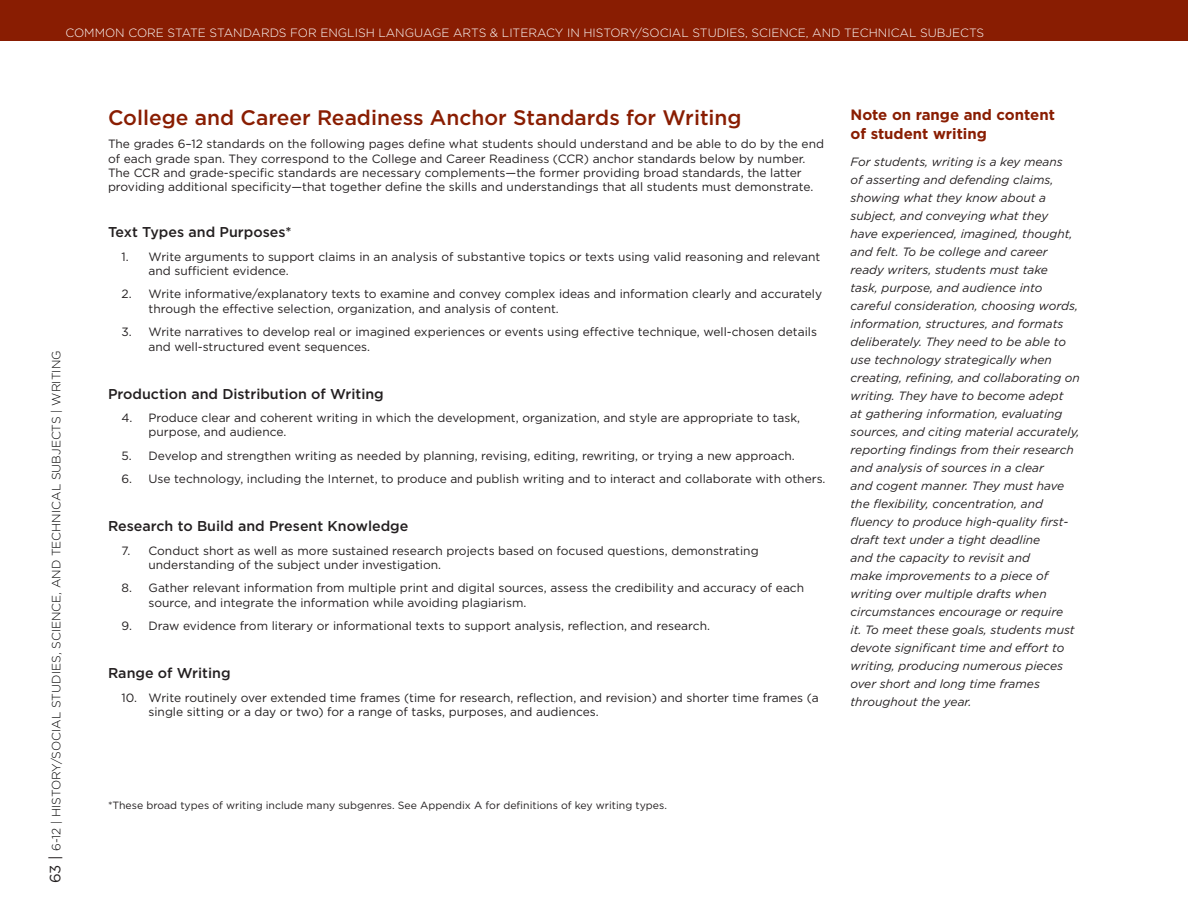
<style>
.page{position:relative;width:1188px;height:918px;background:#fff}
.page>*{position:absolute;margin:0;border:0;box-sizing:border-box;transform-origin:0 0}
.t1{font:500 21px "Gotham";color:#891d02}
.t2{font:700 15px/19.5px "Gotham";color:#891d02}
.t3{font:500 14.25px "Gotham";color:#231f20}
.t4{font:12px/14.4px "Gotham";color:#231f20}
.t5{font:italic 12px/18px "Gotham";color:#231f20}
.t6{font:300 12px "Gotham";color:#fff}
.t7{font:300 12px "Gotham";color:#000}
.t8{font:10.5px "Gotham";color:#231f20}
.s1{font-weight:400;font-size:15px;color:#231f20}
</style>
<div class="page">
<div style="left:0;top:0;width:1188px;height:41px;background:#891d02"></div>
<p class="t6" style="left:65px;top:25px;width:397px">COMMON CORE STATE STANDARDS FOR ENGLISH LANGUAGE ART</p>
<p class="t6" style="left:479px;top:25px;width:506px">S &amp; LITERACY I N HISTORY/SOCIAL STU DI ES, SCI ENCE, AND TECH NICAL SU BJECTS</p>
<p class="t7" style="left:49px;top:883px;width:533px;rotate:-90deg"><span class="s1">63 |</span> 6-12 | HISTORY/SOCIAL STU DI ES, SCI ENCE, AND TECH NICAL SU BJECTS | WRITI NG</p>
<h1 class="t1" style="left:108px;top:104px;width:635px">College and Career Readiness Anchor Standards for Writing</h1>
<p class="t4" style="left:108px;top:136px;width:718px">The grades 6–12 standards on the following pages define what students should understand and be able to do by the end of each grade span. They correspond to the College and Career Readiness (CCR) anchor standards below by number.<br>The CCR and grade-specific standards are necessary complements—the former providing broad standards, the latter providing additional specificity—that together define the skills and understandings that all students must demonstrate.</p>
<p class="t3" style="left:108px;top:223px;width:185px">Text Types and Purposes*</p>
<p class="t4" style="left:148px;top:249px;width:673px;text-indent:-27px">1. Write arguments to support claims in an analysis of substantive topics or texts using valid reasoning and relevant and sufficient evidence.</p>
<p class="t4" style="left:148px;top:287px;width:675px;text-indent:-27px">2. Write informative/explanatory texts to examine and convey complex ideas and information clearly and accurately through the effective selection, organization, and analysis of content.</p>
<p class="t4" style="left:148px;top:324px;width:670px;text-indent:-27px">3. Write narratives to develop real or imagined experiences or events using effective technique, well-chosen details and well-structured event sequences.</p>
<p class="t3" style="left:108px;top:384px;width:277px">Production and Distribution of Writing</p>
<p class="t4" style="left:148px;top:410px;width:653px;text-indent:-27px">4. Produce clear and coherent writing in which the development, organization, and style are appropriate to task, purpose, and audience.</p>
<p class="t4" style="left:122px;top:448px;width:675px">5. Develop and strengthen writing as needed by planning, revising, editing, rewriting, or trying a new approach.</p>
<p class="t4" style="left:122px;top:471px;width:706px">6. Use technology, including the Internet, to produce and publish writing and to interact and collaborate with others.</p>
<p class="t3" style="left:108px;top:517px;width:302px">Research to Build and Present Knowledge</p>
<p class="t4" style="left:148px;top:543px;width:612px;text-indent:-27px">7. Conduct short as well as more sustained research projects based on focused questions, demonstrating understanding of the subject under investigation.</p>
<p class="t4" style="left:148px;top:581px;width:657px;text-indent:-27px">8. Gather relevant information from multiple print and digital sources, assess the credibility and accuracy of each source, and integrate the information while avoiding plagiarism.</p>
<p class="t4" style="left:122px;top:618px;width:590px">9. Draw evidence from literary or informational texts to support analysis, reflection, and research.</p>
<p class="t3" style="left:108px;top:664px;width:124px">Range of Writing</p>
<p class="t4" style="left:148px;top:690px;width:672px;text-indent:-27px">10. Write routinely over extended time frames (time for research, reflection, and revision) and shorter time frames (a single sitting or a day or two) for a range of tasks, purposes, and audiences.</p>
<p class="t2" style="left:851px;top:105px;width:206px">Note on range and content of student writing</p>
<p class="t5" style="left:851px;top:153px;width:231px">For students, writing is a key means<br>of asserting and defending claims, showing what they know about a subject, and conveying what they<br>have experienced, imagined, thought, and felt. To be college and career ready writers, students must take<br>task, purpose, and audience into careful consideration, choosing words, information, structures, and formats deliberately. They need to be able to use technology strategically when creating, refining, and collaborating on writing. They have to become adept<br>at gathering information, evaluating sources, and citing material accurately, reporting findings from their research and analysis of sources in a clear<br>and cogent manner. They must have the flexibility, concentration, and fluency to produce high-quality first&shy;draft text under a tight deadline<br>and the capacity to revisit and<br>make improvements to a piece of writing over multiple drafts when circumstances encourage or require<br>it. To meet these goals, students must devote significant time and effort to writing, producing numerous pieces over short and long time frames throughout the year.</p>
<p class="t8" style="left:108px;top:798px;width:560px">*These broad types of writing include many subgenres. See Appendix A for definitions of key writing types.</p>
</div>
